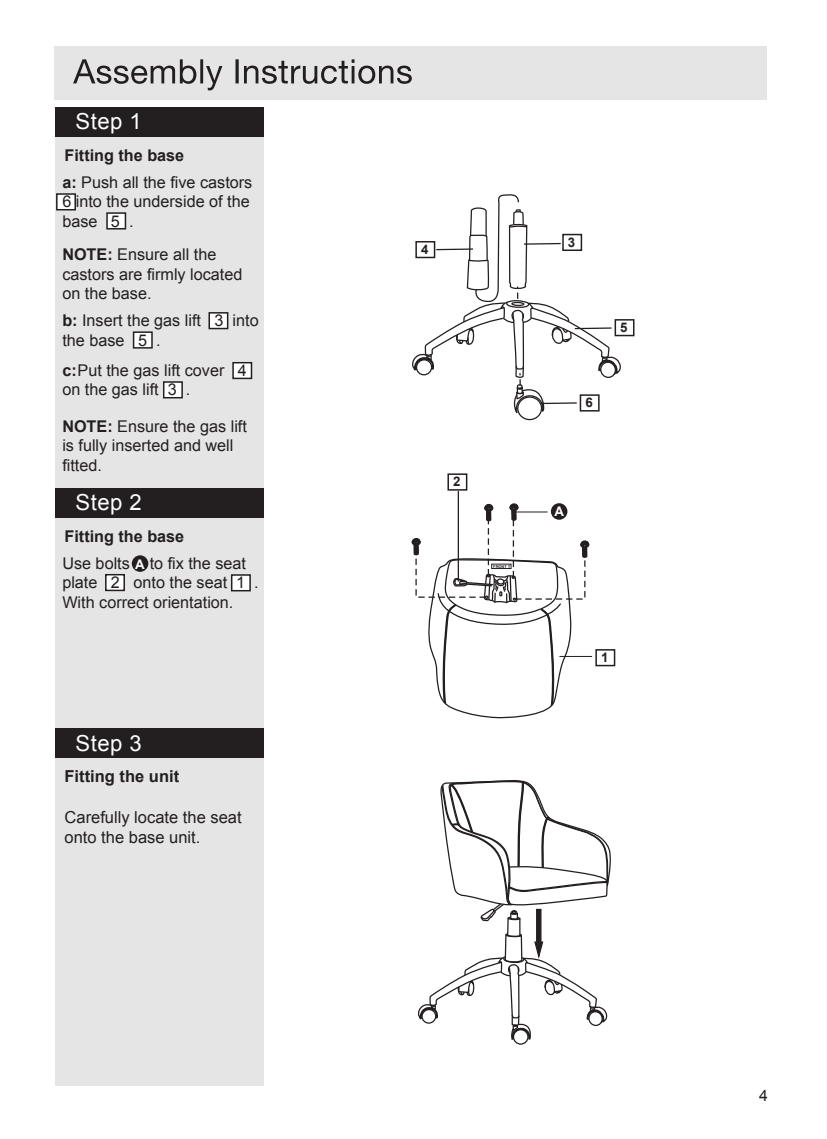
<style>
.page{position:relative;width:827px;height:1139px;background:#fff}
.page>*{position:absolute;margin:0;border:0;box-sizing:border-box;transform-origin:0 0}
.t1{font:22.05px "Arial";letter-spacing:.02em;color:#fff}
.t2{font:16.5px/19.8px "Arial";color:#231f20}
.t3{font:700 16.5px "Arial";color:#231f20}
.t4{font:16.2px/19.5px "Arial";color:#231f20}
.t5{font:700 16.2px "Arial";color:#231f20}
.t6{font:15.75px "Arial";color:#231f20}
.t7{font:700 13.2px "Arial";color:#231f20}
.t8{font:700 13.2px "Arial";color:#fff}
.t9{font:700 3.9px "Arial";color:#231f20}
.s1{font-weight:700}
</style>
<div class="page">
<div style="left:54px;top:47px;width:712px;height:53px;background:#e5e5e5"></div>
<svg style="left:73px;top:59px;width:339px;height:31px"></svg>
<div style="left:55px;top:108px;width:208px;height:977px;background:#e5e5e5"></div>
<svg style="left:412px;top:194px;width:209px;height:227px"></svg>
<hr style="left:457px;top:491px;width:2px;height:90px;background:#231f20">
<div style="left:106px;top:212px;width:20px;height:17px;background:#fff;border:2px solid #231f20"></div>
<div style="left:208px;top:312px;width:20px;height:17px;background:#fff;border:2px solid #231f20"></div>
<div style="left:133px;top:331px;width:20px;height:17px;background:#fff;border:2px solid #231f20"></div>
<div style="left:56px;top:193px;width:20px;height:17px;background:#fff;border:2px solid #231f20"></div>
<div style="left:232px;top:362px;width:20px;height:17px;background:#fff;border:2px solid #231f20"></div>
<div style="left:163px;top:381px;width:20px;height:17px;background:#fff;border:2px solid #231f20"></div>
<div style="left:55px;top:108px;width:208px;height:29px;background:#231f20"></div>
<div style="left:105px;top:574px;width:20px;height:17px;background:#fff;border:2px solid #231f20"></div>
<div style="left:231px;top:574px;width:20px;height:17px;background:#fff;border:2px solid #231f20"></div>
<div style="left:55px;top:489px;width:208px;height:29px;background:#231f20"></div>
<div style="left:55px;top:728px;width:208px;height:30px;background:#231f20"></div>
<div style="left:132px;top:555px;width:16px;height:17px;background:#231f20;border-radius:50%"></div>
<div style="left:415px;top:241px;width:20px;height:17px;background:#fff;border:2px solid #231f20"></div>
<div style="left:562px;top:234px;width:20px;height:17px;background:#fff;border:2px solid #231f20"></div>
<div style="left:614px;top:319px;width:20px;height:17px;background:#fff;border:2px solid #231f20"></div>
<div style="left:579px;top:394px;width:20px;height:17px;background:#fff;border:2px solid #231f20"></div>
<div style="left:447px;top:473px;width:20px;height:17px;background:#fff;border:2px solid #231f20"></div>
<div style="left:595px;top:649px;width:20px;height:17px;background:#fff;border:2px solid #231f20"></div>
<svg style="left:411px;top:503px;width:200px;height:542px"></svg>
<h1 class="t1" style="left:76px;top:107px;width:68px">Step 1</h1>
<p class="t5" style="left:65px;top:145px;width:121px">Fitting the base</p>
<p class="t4" style="left:62px;top:173px;width:191px"><span class="s1">a:</span> Push all the five castors<br>6 into the underside of the base 5 .</p>
<p class="t4" style="left:62px;top:245px;width:182px"><span class="s1">NOTE:</span> Ensure all the castors are firmly located on the base.</p>
<p class="t4" style="left:62px;top:311px;width:198px"><span class="s1">b:</span> Insert the gas lift 3 into the base 5 .</p>
<p class="t4" style="left:62px;top:361px;width:186px"><span class="s1">c:</span>Put the gas lift cover 4</p>
<p class="t4" style="left:62px;top:380px;width:129px">on the gas lift 3 .</p>
<p class="t4" style="left:62px;top:416px;width:186px"><span class="s1">NOTE:</span> Ensure the gas lift is fully inserted and well fitted.</p>
<h1 class="t1" style="left:76px;top:488px;width:68px">Step 2</h1>
<p class="t5" style="left:65px;top:526px;width:121px">Fitting the base</p>
<p class="t4" style="left:62px;top:553px;width:198px">Use bolts A to fix the seat plate 2 onto the seat 1 .<br>With correct orientation.</p>
<p class="t8" style="left:135px;top:555px;width:11px">A</p>
<h1 class="t1" style="left:76px;top:728px;width:68px">Step 3</h1>
<p class="t3" style="left:65px;top:765px;width:116px">Fitting the unit</p>
<p class="t2" style="left:65px;top:807px;width:178px">Carefully locate the seat onto the base unit.</p>
<p class="t7" style="left:421px;top:240px;width:9px">4</p>
<p class="t7" style="left:453px;top:473px;width:9px">2</p>
<p class="t9" style="left:493px;top:564px;width:15px">FRONT</p>
<p class="t7" style="left:568px;top:233px;width:9px">3</p>
<p class="t7" style="left:585px;top:394px;width:9px">6</p>
<p class="t7" style="left:620px;top:318px;width:9px">5</p>
<p class="t8" style="left:554px;top:503px;width:11px">A</p>
<p class="t7" style="left:601px;top:648px;width:9px">1</p>
<p class="t6" style="left:759px;top:1085px;width:10px">4</p>
</div>
